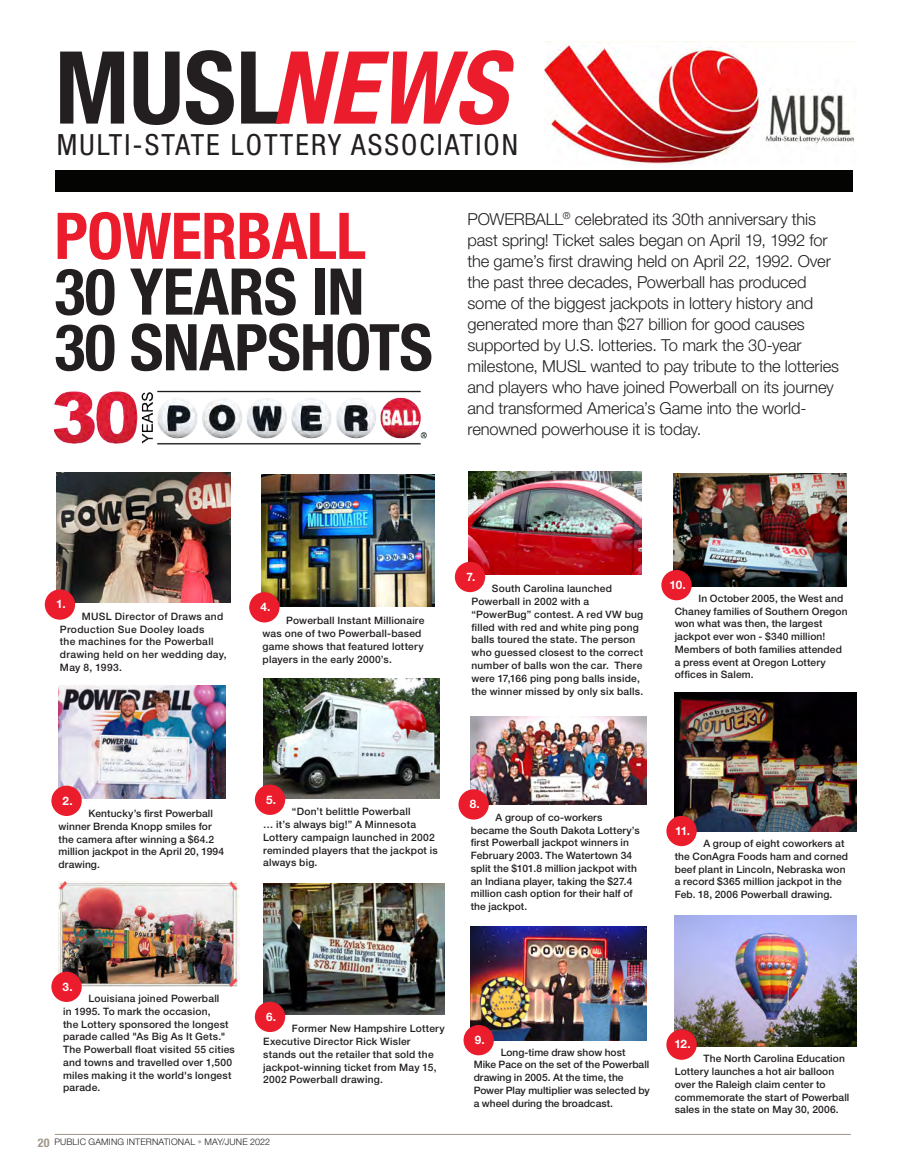
<style>
.page{position:relative;width:905px;height:1175px;background:#fff}
.page>*{position:absolute;margin:0;border:0;box-sizing:border-box;transform-origin:0 0}
.t1{font:700 condensed 100.8px "Helvetica Neue LT Std";color:#231f20}
.t2{font:700 condensed 64.5px/55.7px "Helvetica Neue LT Std";letter-spacing:-.01em;color:#231f20}
.t3{font:700 condensed 64.5px "Helvetica Neue LT Std";letter-spacing:-.01em;color:#eb1c2c}
.t4{font:condensed 29.25px "Helvetica Neue LT Std";letter-spacing:.07em;color:#231f20}
.t5{font:300 16.5px/21px "Helvetica Neue LT Std";letter-spacing:-.01em;color:#231f20}
.t6{font:700 11.7px "Helvetica Neue LT Std";color:#fff}
.t7{font:500 10.2px/12.8px "Helvetica Neue LT Std";letter-spacing:.015em;color:#231f20}
.t8{font:300 9px "Helvetica Neue LT Std";letter-spacing:.02em;color:#231f20}
.s1{font-style:italic;color:#eb1c2c}
.s2{font-weight:700;font-stretch:condensed;font-size:12px;color:#a19689}
.s3{color:#beb6ad}
</style>
<div class="page">
<hr style="left:55px;top:1134px;width:795px;height:1px;background:#a19689">
<img style="left:544px;top:42px;width:310px;height:123px">
<div style="left:55px;top:170px;width:797px;height:22px;background:#040503"></div>
<img style="left:55px;top:390px;width:372px;height:55px">
<img style="left:57px;top:472px;width:173px;height:130px">
<img style="left:468px;top:472px;width:174px;height:103px">
<img style="left:59px;top:881px;width:180px;height:105px">
<img style="left:471px;top:926px;width:175px;height:115px">
<img style="left:263px;top:678px;width:176px;height:120px">
<img style="left:674px;top:692px;width:182px;height:140px">
<img style="left:263px;top:883px;width:182px;height:131px">
<img style="left:674px;top:915px;width:182px;height:131px">
<img style="left:261px;top:474px;width:173px;height:132px">
<img style="left:673px;top:474px;width:173px;height:112px">
<img style="left:58px;top:685px;width:167px;height:113px">
<img style="left:470px;top:716px;width:176px;height:89px">
<div style="left:45px;top:589px;width:30px;height:30px;background:#eb1c2c;border-radius:50%"></div>
<div style="left:455px;top:562px;width:30px;height:30px;background:#eb1c2c;border-radius:50%"></div>
<div style="left:51px;top:785px;width:31px;height:31px;background:#eb1c2c;border-radius:50%"></div>
<div style="left:458px;top:789px;width:31px;height:30px;background:#eb1c2c;border-radius:50%"></div>
<div style="left:51px;top:971px;width:31px;height:31px;background:#eb1c2c;border-radius:50%"></div>
<div style="left:463px;top:1025px;width:31px;height:30px;background:#eb1c2c;border-radius:50%"></div>
<div style="left:249px;top:592px;width:30px;height:30px;background:#eb1c2c;border-radius:50%"></div>
<div style="left:661px;top:570px;width:30px;height:30px;background:#eb1c2c;border-radius:50%"></div>
<div style="left:255px;top:784px;width:30px;height:31px;background:#eb1c2c;border-radius:50%"></div>
<div style="left:666px;top:815px;width:30px;height:31px;background:#eb1c2c;border-radius:50%"></div>
<div style="left:255px;top:1001px;width:30px;height:31px;background:#eb1c2c;border-radius:50%"></div>
<div style="left:666px;top:1029px;width:30px;height:30px;background:#eb1c2c;border-radius:50%"></div>
<h1 class="t1" style="left:55px;top:27px;width:453px">MUSL<span class="s1">NEWS</span></h1>
<h3 class="t4" style="left:57px;top:128px;width:463px">MULTI-STATE LOTTERY ASSOCIATION</h3>
<h2 class="t3" style="left:54px;top:197px;width:313px">POWERBALL</h2>
<h2 class="t2" style="left:54px;top:263px;width:380px">30 YEARS IN<br>30 SNAPSHOTS</h2>
<p class="t5" style="left:467px;top:208px;width:373px">POWERBALL<sup>®</sup> celebrated its 30th anniversary this past spring! Ticket sales began on April 19, 1992 for the game’s first drawing held on April 22, 1992. Over the past three decades, Powerball has produced some of the biggest jackpots in lottery history and generated more than $27 billion for good causes supported by U.S. lotteries. To mark the 30-year milestone, MUSL wanted to pay tribute to the lotteries and players who have joined Powerball on its journey and transformed America’s Game into the world&shy;renowned powerhouse it is today.</p>
<p class="t6" style="left:56px;top:597px;width:11px">1.</p>
<p class="t7" style="left:60px;top:609px;width:168px;text-indent:22px">MUSL Director of Draws and<br>Production Sue Dooley loads<br>the machines for the Powerball drawing held on her wedding day,<br>May 8, 1993.</p>
<p class="t6" style="left:260px;top:599px;width:11px">4.</p>
<p class="t7" style="left:262px;top:614px;width:163px;text-indent:24px">Powerball Instant Millionaire was one of two Powerball-based game shows that featured lottery players in the early 2000’s.</p>
<p class="t6" style="left:466px;top:569px;width:10px">7.</p>
<p class="t7" style="left:471px;top:582px;width:173px;text-indent:20px">South Carolina launched<br>Powerball in 2002 with a “PowerBug” contest. A red VW bug filled with red and white ping pong balls toured the state. The person who guessed closest to the correct number of balls won the car. There were 17,166 ping pong balls inside, the winner missed by only six balls.</p>
<p class="t6" style="left:669px;top:577px;width:18px">10.</p>
<p class="t7" style="left:674px;top:591px;width:174px;text-indent:24px">In October 2005, the West and<br>Chaney families of Southern Oregon won what was then, the largest jackpot ever won - $340 million!<br>Members of both families attended a press event at Oregon Lottery offices in Salem.</p>
<p class="t6" style="left:266px;top:792px;width:11px">5.</p>
<p class="t6" style="left:62px;top:793px;width:12px">2.</p>
<p class="t6" style="left:469px;top:796px;width:12px">8.</p>
<p class="t7" style="left:263px;top:805px;width:176px;text-indent:29px">“Don’t belittle Powerball<br>… it’s always big!” A Minnesota<br>Lottery campaign launched in 2002 reminded players that the jackpot is always big.</p>
<p class="t7" style="left:59px;top:807px;width:167px;text-indent:30px">Kentucky’s first Powerball winner Brenda Knopp smiles for the camera after winning a $64.2 million jackpot in the April 20, 1994 drawing.</p>
<p class="t7" style="left:470px;top:810px;width:170px;text-indent:25px">A group of co-workers became the South Dakota Lottery’s first Powerball jackpot winners in<br>February 2003. The Watertown 34 split the $101.8 million jackpot with an Indiana player, taking the $27.4 million cash option for their half of the jackpot.</p>
<p class="t6" style="left:675px;top:823px;width:17px">11.</p>
<p class="t7" style="left:674px;top:837px;width:175px;text-indent:29px">A group of eight coworkers at the ConAgra Foods ham and corned beef plant in Lincoln, Nebraska won a record $365 million jackpot in the<br>Feb. 18, 2006 Powerball drawing.</p>
<p class="t6" style="left:63px;top:979px;width:12px">3.</p>
<p class="t7" style="left:63px;top:991px;width:173px;text-indent:25px">Louisiana joined Powerball<br>in 1995. To mark the occasion,<br>the Lottery sponsored the longest parade called "As Big As It Gets."<br>The Powerball float visited 55 cities and towns and travelled over 1,500 miles making it the world's longest parade.</p>
<p class="t6" style="left:266px;top:1009px;width:11px">6.</p>
<p class="t7" style="left:263px;top:1022px;width:183px;text-indent:29px">Former New Hampshire Lottery<br>Executive Director Rick Wisler stands out the retailer that sold the jackpot-winning ticket from May 15,<br>2002 Powerball drawing.</p>
<p class="t8" style="left:38px;top:1135px;width:234px"><span class="s2">20</span> PUBLIC GAMING INTERNATIONAL <span class="s3">•</span> MAY/JUNE 2022</p>
<p class="t6" style="left:475px;top:1032px;width:11px">9.</p>
<p class="t7" style="left:473px;top:1045px;width:178px;text-indent:27px">Long-time draw show host<br>Mike Pace on the set of the Powerball drawing in 2005. At the time, the<br>Power Play multiplier was selected by a wheel during the broadcast.</p>
<p class="t6" style="left:674px;top:1037px;width:18px">12.</p>
<p class="t7" style="left:674px;top:1052px;width:176px;text-indent:29px">The North Carolina Education<br>Lottery launches a hot air balloon over the Raleigh claim center to commemorate the start of Powerball sales in the state on May 30, 2006.</p>
</div>
